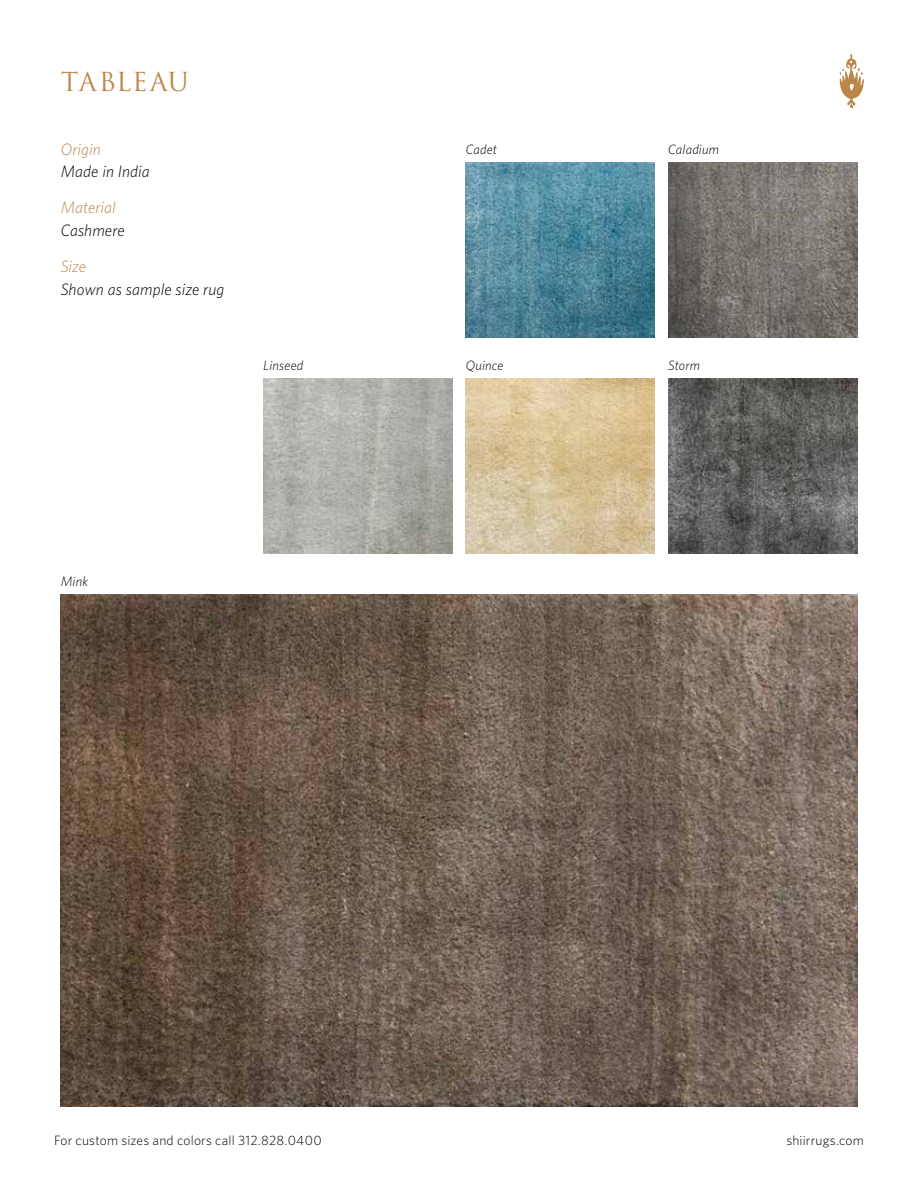
<style>
.page{position:relative;width:918px;height:1188px;background:#fff}
.page>*{position:absolute;margin:0;border:0;box-sizing:border-box;transform-origin:0 0}
.t1{font:25.5px "Trajan Pro 3";letter-spacing:.03em;color:#ba8748}
.t2{font:italic 300 16.5px "Whitney";letter-spacing:.005em;color:#000}
.t3{font:italic 300 16.5px "Whitney";letter-spacing:.005em;color:#ba8748}
.t4{font:300 13.5px "Whitney";letter-spacing:.015em;color:#000}
.t5{font:italic 300 13.5px "Whitney";letter-spacing:.015em;color:#000}
</style>
<div class="page">
<svg style="left:839px;top:54px;width:25px;height:54px"></svg>
<img style="left:668px;top:378px;width:189px;height:176px">
<img style="left:466px;top:378px;width:189px;height:176px">
<img style="left:263px;top:378px;width:189px;height:176px">
<img style="left:668px;top:162px;width:189px;height:176px">
<img style="left:466px;top:162px;width:189px;height:176px">
<img style="left:61px;top:594px;width:796px;height:513px">
<h1 class="t1" style="left:61px;top:64px;width:130px">TABLEAU</h1>
<p class="t3" style="left:61px;top:138px;width:41px">Origin</p>
<p class="t2" style="left:61px;top:160px;width:90px">Made in India</p>
<p class="t3" style="left:61px;top:196px;width:57px">Material</p>
<p class="t2" style="left:61px;top:219px;width:65px">Cashmere</p>
<p class="t3" style="left:61px;top:255px;width:27px">Size</p>
<p class="t2" style="left:61px;top:278px;width:165px">Shown as sample size rug</p>
<p class="t5" style="left:466px;top:140px;width:33px">Cadet</p>
<p class="t5" style="left:263px;top:356px;width:42px">Linseed</p>
<p class="t5" style="left:466px;top:356px;width:39px">Quince</p>
<p class="t5" style="left:61px;top:572px;width:29px">Mink</p>
<p class="t5" style="left:668px;top:140px;width:52px">Caladium</p>
<p class="t5" style="left:668px;top:356px;width:33px">Storm</p>
<p class="t4" style="left:54px;top:1131px;width:269px">For custom sizes and colors call 312.828.0400</p>
<p class="t4" style="left:786px;top:1131px;width:79px">shiirrugs.com</p>
</div>
